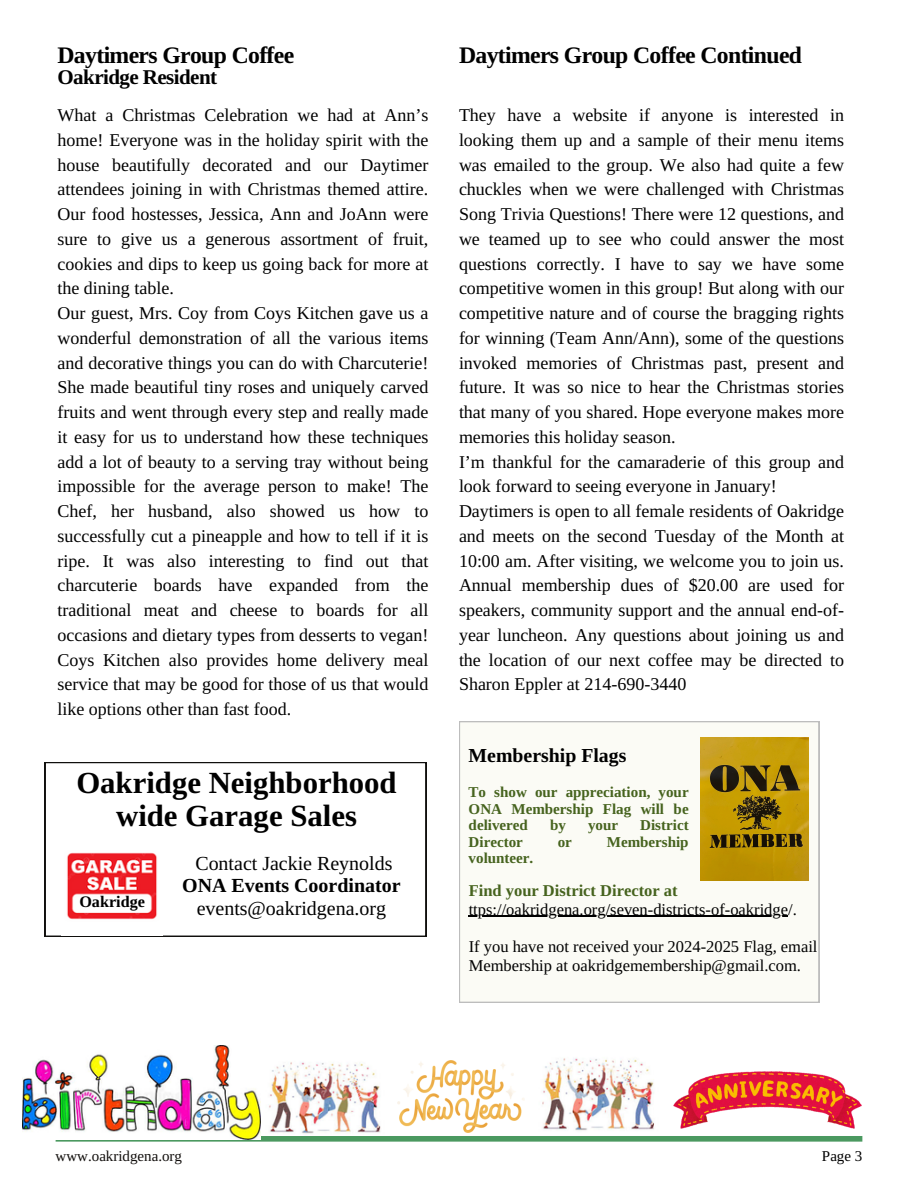
<style>
.page{position:relative;width:918px;height:1188px;background:#fff}
.page>*{position:absolute;margin:0;border:0;box-sizing:border-box;transform-origin:0 0}
.t1{font:700 30.75px/33px "Libra Serif Modern";color:#000;text-align:center}
.t2{font:700 23.7px "Libra Serif Modern";letter-spacing:-.025em;color:#000}
.t3{font:700 21px "Libra Serif Modern";letter-spacing:-.025em;color:#000}
.t4{font:19.95px/22.5px "Libra Serif Modern";color:#000;text-align:center}
.t5{font:700 19.8px "Libra Serif Modern";color:#000}
.t6{font:18px/24.8px "Libra Serif Modern";color:#000}
.t7{font:16.5px "Libra Serif Modern";color:#000}
.t8{font:700 16.5px "Libra Serif Modern";color:#46631e}
.t9{font:700 16.2px "Libra Serif Modern";color:#000}
.t10{font:700 15px/16.5px "Libra Serif Modern";color:#46631e;text-align:justify}
.t11{font:15px "Libra Serif Modern";color:#120f0d}
.t12{font:15px "Libra Serif Modern";color:#000}
.s1{font-weight:700}
</style>
<div class="page">
<div style="left:56px;top:1136px;width:806px;height:6px;background:#4b9960"></div>
<div style="left:459px;top:721px;width:360px;height:282px;background:#fbfbf5"></div>
<img style="left:700px;top:737px;width:109px;height:144px">
<hr style="left:469px;top:916px;width:319px;height:1px;background:#000">
<img style="left:674px;top:1071px;width:188px;height:58px">
<img style="left:397px;top:1060px;width:128px;height:72px">
<svg style="left:45px;top:762px;width:381px;height:174px"></svg>
<img style="left:62px;top:836px;width:101px;height:99px">
<img style="left:269px;top:1062px;width:112px;height:72px">
<img style="left:542px;top:1058px;width:112px;height:73px">
<img style="left:22px;top:1046px;width:239px;height:93px">
<h3 class="t2" style="left:58px;top:42px;width:238px">Daytimers Group Coffee</h3>
<h3 class="t3" style="left:58px;top:65px;width:161px">Oakridge Resident</h3>
<p class="t6" style="left:58px;top:103px;width:372px">What a Christmas Celebration we had at Ann’s home! Everyone was in the holiday spirit with the house beautifully decorated and our Daytimer attendees joining in with Christmas themed attire.<br>Our food hostesses, Jessica, Ann and JoAnn were sure to give us a generous assortment of fruit, cookies and dips to keep us going back for more at the dining table.<br>Our guest, Mrs. Coy from Coys Kitchen gave us a wonderful demonstration of all the various items and decorative things you can do with Charcuterie!<br>She made beautiful tiny roses and uniquely carved fruits and went through every step and really made it easy for us to understand how these techniques add a lot of beauty to a serving tray without being impossible for the average person to make! The Chef, her husband, also showed us how to successfully cut a pineapple and how to tell if it is ripe. It was also interesting to find out that charcuterie boards have expanded from the traditional meat and cheese to boards for all occasions and dietary types from desserts to vegan!<br>Coys Kitchen also provides home delivery meal service that may be good for those of us that would like options other than fast food.</p>
<h2 class="t1" style="left:76px;top:766px;width:322px">Oakridge Neighborhood wide Garage Sales</h2>
<h3 class="t4" style="left:182px;top:853px;width:220px">Contact Jackie Reynolds<br><span class="s1">ONA Events Coordinator </span>events@oakridgena.org</h3>
<h1 class="t9" style="left:79px;top:893px;width:67px">Oakridge</h1>
<p class="t2" style="left:459px;top:42px;width:345px">Daytimers Group Coffee Continued</p>
<h3 class="t6" style="left:459px;top:103px;width:387px">They have a website if anyone is interested in looking them up and a sample of their menu items was emailed to the group. We also had quite a few chuckles when we were challenged with Christmas Song Trivia Questions! There were 12 questions, and we teamed up to see who could answer the most questions correctly. I have to say we have some competitive women in this group! But along with our competitive nature and of course the bragging rights for winning (Team Ann/Ann), some of the questions invoked memories of Christmas past, present and future. It was so nice to hear the Christmas stories that many of you shared. Hope everyone makes more memories this holiday season.<br>I’m thankful for the camaraderie of this group and look forward to seeing everyone in January!<br>Daytimers is open to all female residents of Oakridge and meets on the second Tuesday of the Month at 10:00 am. After visiting, we welcome you to join us.<br>Annual membership dues of $20.00 are used for speakers, community support and the annual end-of&shy;year luncheon. Any questions about joining us and the location of our next coffee may be directed to Sharon Eppler at 214-690-3440</h3>
<h2 class="t5" style="left:469px;top:744px;width:159px">Membership Flags</h2>
<h3 class="t10" style="left:469px;top:784px;width:222px">To show our appreciation, your ONA Membership Flag will be delivered</h3>
<h3 class="t10" style="left:550px;top:817px;width:17px">by</h3>
<h3 class="t10" style="left:588px;top:817px;width:32px">your</h3>
<h3 class="t10" style="left:640px;top:817px;width:50px">District</h3>
<h3 class="t10" style="left:469px;top:833px;width:56px">Director</h3>
<h3 class="t10" style="left:558px;top:833px;width:16px">or</h3>
<h3 class="t10" style="left:607px;top:833px;width:83px">Membership</h3>
<h3 class="t10" style="left:469px;top:850px;width:66px">volunteer.</h3>
<p class="t8" style="left:469px;top:881px;width:210px">Find your District Director at</p>
<h4 class="t7" style="left:469px;top:901px;width:330px">ttps://oakridgena.org/seven-districts-of-oakridge/.</h4>
<h4 class="t7" style="left:469px;top:938px;width:350px">If you have not received your 2024-2025 Flag, email</h4>
<h3 class="t7" style="left:469px;top:956px;width:334px">Membership at oakridgemembership@gmail.com.</h3>
<h4 class="t11" style="left:56px;top:1148px;width:128px">www.oakridgena.org</h4>
<h2 class="t12" style="left:822px;top:1148px;width:42px">Page 3</h2>
</div>
